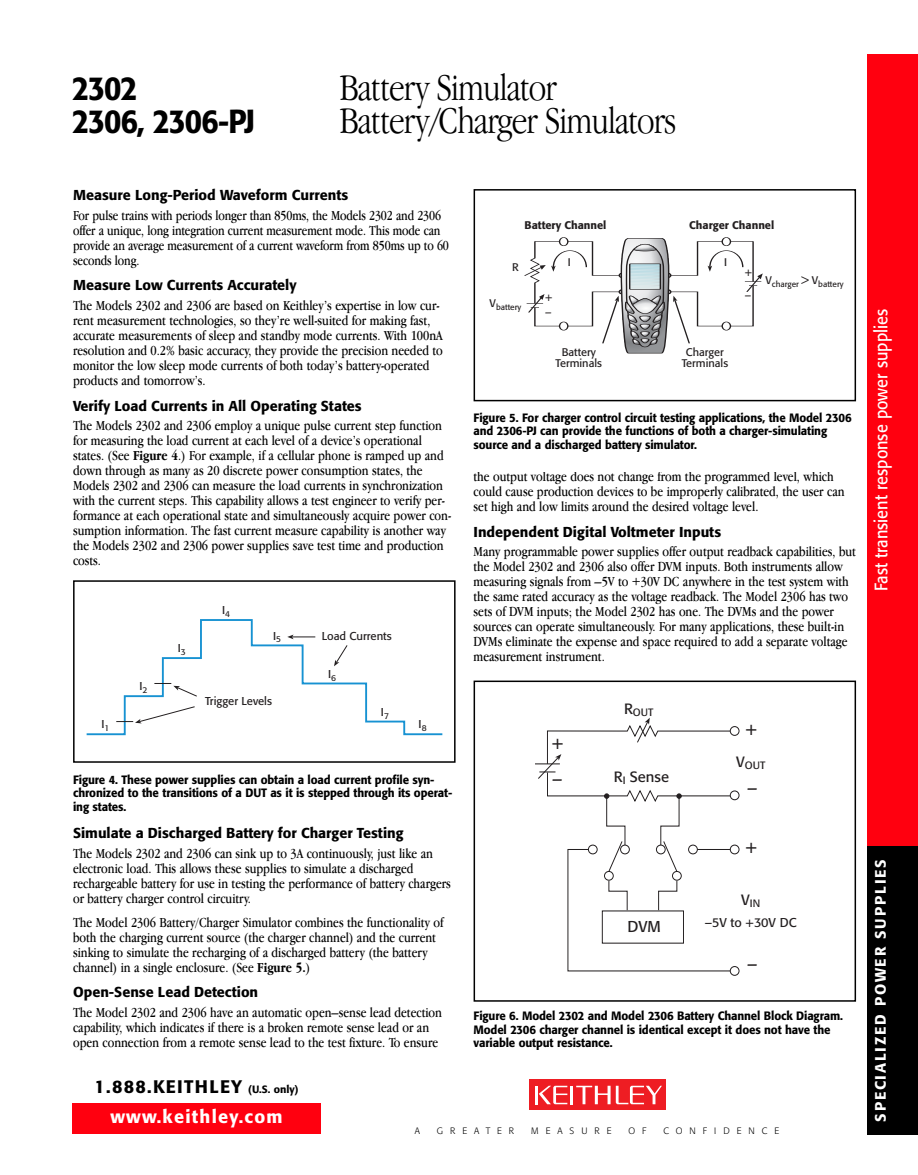
<style>
.page{position:relative;width:918px;height:1175px;background:#fff}
.page>*{position:absolute;margin:0;border:0;box-sizing:border-box;transform-origin:0 0}
.t1{font:300 condensed 39px "Garamond IT Cby BT";letter-spacing:-.025em;color:#000}
.t2{font:500 33px "Formata";letter-spacing:-.045em;color:#000;scale:.9 1}
.t3{font:18px "Formata";color:#fff;scale:.9 1}
.t4{font:500 18px "Formata";letter-spacing:.07em;color:#000}
.t5{font:500 18px "Formata";letter-spacing:.07em;color:#fff}
.t6{font:17.55px/35.1px "Formata";color:#231f20}
.t7{font:15.6px "Formata";color:#231f20}
.t8{font:500 15px "Formata";letter-spacing:.115em;color:#fff}
.t9{font:14.85px "Formata";color:#231f20}
.t10{font:condensed 14.25px/15px "Garamond IT Cby BT";color:#000}
.t11{font:500 14.25px "Formata";color:#000}
.t12{font:12.75px "Formata";color:#231f20}
.t13{font:500 12px/13.5px "Formata";letter-spacing:-.01em;color:#000;scale:.95 1}
.t14{font:11.25px "Formata";color:#231f20}
.t15{font:10.95px/10.9px "Formata";color:#231f20}
.t16{font:500 10.95px "Formata";color:#231f20}
.t17{font:10.5px "Formata";color:#231f20}
.t18{font:300 9.15px "Formata";letter-spacing:.76em;color:#000}
.t19{font:8.4px "Formata";color:#231f20}
.t20{font:8.25px "Formata";color:#231f20}
.s1{font-weight:700}
.s2{font-size:10.5px}
</style>
<div class="page">
<div style="left:867px;top:54px;width:51px;height:792px;background:#ff000f"></div>
<div style="left:867px;top:846px;width:51px;height:288px;background:#000"></div>
<div style="left:72px;top:1103px;width:249px;height:30px;background:#ff000f"></div>
<div style="left:529px;top:1079px;width:137px;height:31px;background:#ee1d23"></div>
<hr style="left:570px;top:1085px;width:3px;height:19px;background:#fff">
<svg style="left:536px;top:1085px;width:31px;height:19px"></svg>
<svg style="left:576px;top:1085px;width:86px;height:19px"></svg>
<div style="left:559px;top:237px;width:9px;height:9px;border:1px solid #231f20;border-radius:50%"></div>
<div style="left:722px;top:237px;width:9px;height:9px;border:1px solid #231f20;border-radius:50%"></div>
<svg style="left:524px;top:238px;width:239px;height:116px"></svg>
<div style="left:629px;top:263px;width:32px;height:27px;border:1px solid #231f20"></div>
<div style="left:474px;top:189px;width:382px;height:212px;border:2px solid #000"></div>
<div style="left:730px;top:726px;width:10px;height:10px;border:1px solid #231f20;border-radius:50%"></div>
<div style="left:730px;top:790px;width:10px;height:10px;border:1px solid #231f20;border-radius:50%"></div>
<div style="left:730px;top:966px;width:10px;height:9px;border:1px solid #231f20;border-radius:50%"></div>
<div style="left:730px;top:844px;width:10px;height:10px;border:1px solid #231f20;border-radius:50%"></div>
<svg style="left:535px;top:717px;width:196px;height:255px"></svg>
<div style="left:474px;top:680px;width:382px;height:321px;border:2px solid #000"></div>
<svg style="left:86px;top:619px;width:357px;height:117px"></svg>
<div style="left:73px;top:580px;width:383px;height:182px;border:2px solid #000"></div>
<h2 class="t2" style="left:72px;top:74px;width:75px">2302</h2>
<h1 class="t1" style="left:340px;top:73px;width:219px">Battery Simulator</h1>
<h2 class="t2" style="left:72px;top:107px;width:205px">2306, 2306-PJ</h2>
<h1 class="t1" style="left:340px;top:106px;width:339px">Battery/Charger Simulators</h1>
<p class="t11" style="left:73px;top:189px;width:277px">Measure Long-Period Waveform Currents</p>
<p class="t10" style="left:73px;top:209px;width:377px">For pulse trains with periods longer than 850ms, the Models 2302 and 2306 offer a unique, long integration current measurement mode. This mode can provide an average measurement of a current waveform from 850ms up to 60 seconds long.</p>
<p class="t11" style="left:73px;top:279px;width:225px">Measure Low Currents Accurately</p>
<p class="t10" style="left:73px;top:299px;width:371px">The Models 2302 and 2306 are based on Keithley’s expertise in low cur&shy;rent measurement technologies, so they’re well-suited for making fast, accurate measurements of sleep and standby mode currents. With 100nA resolution and 0.2% basic accuracy, they provide the precision needed to monitor the low sleep mode currents of both today’s battery-operated products and tomorrow’s.</p>
<p class="t11" style="left:73px;top:399px;width:290px">Verify Load Currents in All Operating States</p>
<p class="t10" style="left:73px;top:419px;width:380px">The Models 2302 and 2306 employ a unique pulse current step function for measuring the load current at each level of a device’s operational states. (See <span class="s1">Figure 4</span>.) For example, if a cellular phone is ramped up and down through as many as 20 discrete power consumption states, the Models 2302 and 2306 can measure the load currents in synchronization with the current steps. This capability allows a test engineer to verify per&shy;formance at each operational state and simultaneously acquire power con&shy;sumption information. The fast current measure capability is another way the Models 2302 and 2306 power supplies save test time and production costs.</p>
<p class="t19" style="left:143px;top:686px;width:6px">2</p>
<p class="t19" style="left:181px;top:648px;width:6px">3</p>
<p class="t19" style="left:225px;top:610px;width:6px">4</p>
<p class="t19" style="left:276px;top:636px;width:6px">5</p>
<p class="t14" style="left:205px;top:696px;width:68px">Trigger Levels</p>
<p class="t14" style="left:322px;top:631px;width:72px">Load Currents</p>
<p class="t19" style="left:331px;top:674px;width:6px">6</p>
<p class="t19" style="left:384px;top:712px;width:6px">7</p>
<p class="t19" style="left:422px;top:724px;width:6px">8</p>
<p class="t13" style="left:73px;top:774px;width:401px">Figure 4. These power supplies can obtain a load current profile syn&shy;chronized to the transitions of a DUT as it is stepped through its operat&shy;ing states.</p>
<p class="t11" style="left:73px;top:827px;width:332px">Simulate a Discharged Battery for Charger Testing</p>
<p class="t10" style="left:73px;top:846px;width:379px">The Models 2302 and 2306 can sink up to 3A continuously, just like an electronic load. This allows these supplies to simulate a discharged rechargeable battery for use in testing the performance of battery chargers or battery charger control circuitry.</p>
<p class="t10" style="left:73px;top:915px;width:372px">The Model 2306 Battery/Charger Simulator combines the functionality of both the charging current source (the charger channel) and the current sinking to simulate the recharging of a discharged battery (the battery channel) in a single enclosure. (See <span class="s1">Figure 5.</span>)</p>
<p class="t11" style="left:73px;top:986px;width:187px">Open-Sense Lead Detection</p>
<p class="t10" style="left:73px;top:1005px;width:370px">The Model 2302 and 2306 have an automatic open–sense lead detection capability, which indicates if there is a broken remote sense lead or an open connection from a remote sense lead to the test fixture. To ensure</p>
<p class="t4" style="left:95px;top:1078px;width:205px">1.888.KEITHLEY <span class="s2">(U.S. only)</span></p>
<p class="t16" style="left:525px;top:220px;width:83px">Battery Channel</p>
<p class="t16" style="left:689px;top:220px;width:87px">Charger Channel</p>
<p class="t15" style="left:512px;top:263px;width:8px">R</p>
<p class="t20" style="left:490px;top:303px;width:33px"><sup>V</sup>battery</p>
<p class="t15" style="left:545px;top:290px;width:9px;line-height:15.6px">+ –</p>
<p class="t15" style="left:556px;top:348px;width:48px;text-align:center">Battery<br>Terminals</p>
<p class="t15" style="left:682px;top:348px;width:48px;text-align:center">Charger<br>Terminals</p>
<p class="t15" style="left:745px;top:262px;width:9px;line-height:22.6px">+ –</p>
<p class="t20" style="left:765px;top:280px;width:80px"><sup>V</sup> harger <sup>&gt;</sup> <sup>V</sup>battery</p>
<p class="t13" style="left:474px;top:411px;width:399px">Figure 5. For charger control circuit testing applications, the Model 2306 and 2306-PJ can provide the functions of both a charger-simulating source and a discharged battery simulator.</p>
<p class="t10" style="left:474px;top:470px;width:373px">the output voltage does not change from the programmed level, which could cause production devices to be improperly calibrated, the user can set high and low limits around the desired voltage level.</p>
<p class="t11" style="left:474px;top:525px;width:249px">Independent Digital Voltmeter Inputs</p>
<p class="t10" style="left:474px;top:545px;width:384px">Many programmable power supplies offer output readback capabilities, but the Model 2302 and 2306 also offer DVM inputs. Both instruments allow measuring signals from –5V to +30V DC anywhere in the test system with the same rated accuracy as the voltage readback. The Model 2306 has two sets of DVM inputs; the Model 2302 has one. The DVMs and the power sources can operate simultaneously. For many applications, these built-in DVMs eliminate the expense and space required to add a separate voltage measurement instrument.</p>
<p class="t6" style="left:552px;top:727px;width:13px">+ –</p>
<p class="t17" style="left:624px;top:707px;width:31px"><sup>R</sup>OUT</p>
<p class="t9" style="left:614px;top:770px;width:57px">R Sense</p>
<p class="t7" style="left:628px;top:920px;width:35px">DVM</p>
<p class="t6" style="left:746px;top:712px;width:13px">+</p>
<p class="t17" style="left:736px;top:761px;width:31px"><sup>V</sup>OUT</p>
<p class="t6" style="left:747px;top:772px;width:12px">–</p>
<p class="t6" style="left:746px;top:831px;width:13px">+</p>
<p class="t17" style="left:741px;top:899px;width:21px"><sup>V</sup>IN</p>
<p class="t12" style="left:705px;top:917px;width:93px">–5V to +30V DC</p>
<p class="t6" style="left:747px;top:947px;width:12px">–</p>
<p class="t13" style="left:474px;top:1010px;width:390px">Figure 6. Model 2302 and Model 2306 Battery Channel Block Diagram.<br>Model 2306 charger channel is identical except it does not have the variable output resistance.</p>
<p class="t5" style="left:110px;top:1109px;width:174px">www.keithley.com</p>
<p class="t18" style="left:415px;top:1127px;width:7px">A</p>
<p class="t18" style="left:437px;top:1127px;width:79px">GREATER</p>
<p class="t18" style="left:531px;top:1127px;width:82px">MEASURE</p>
<p class="t18" style="left:629px;top:1127px;width:19px">O F</p>
<p class="t18" style="left:663px;top:1127px;width:117px">CONFIDENCE</p>
<p class="t3" style="left:873px;top:591px;width:315px;rotate:-90deg">Fast transient response power supplies</p>
<p class="t8" style="left:874px;top:1121px;width:264px;rotate:-90deg">SPECIALIZED POWER SUPPLIES</p>
</div>
